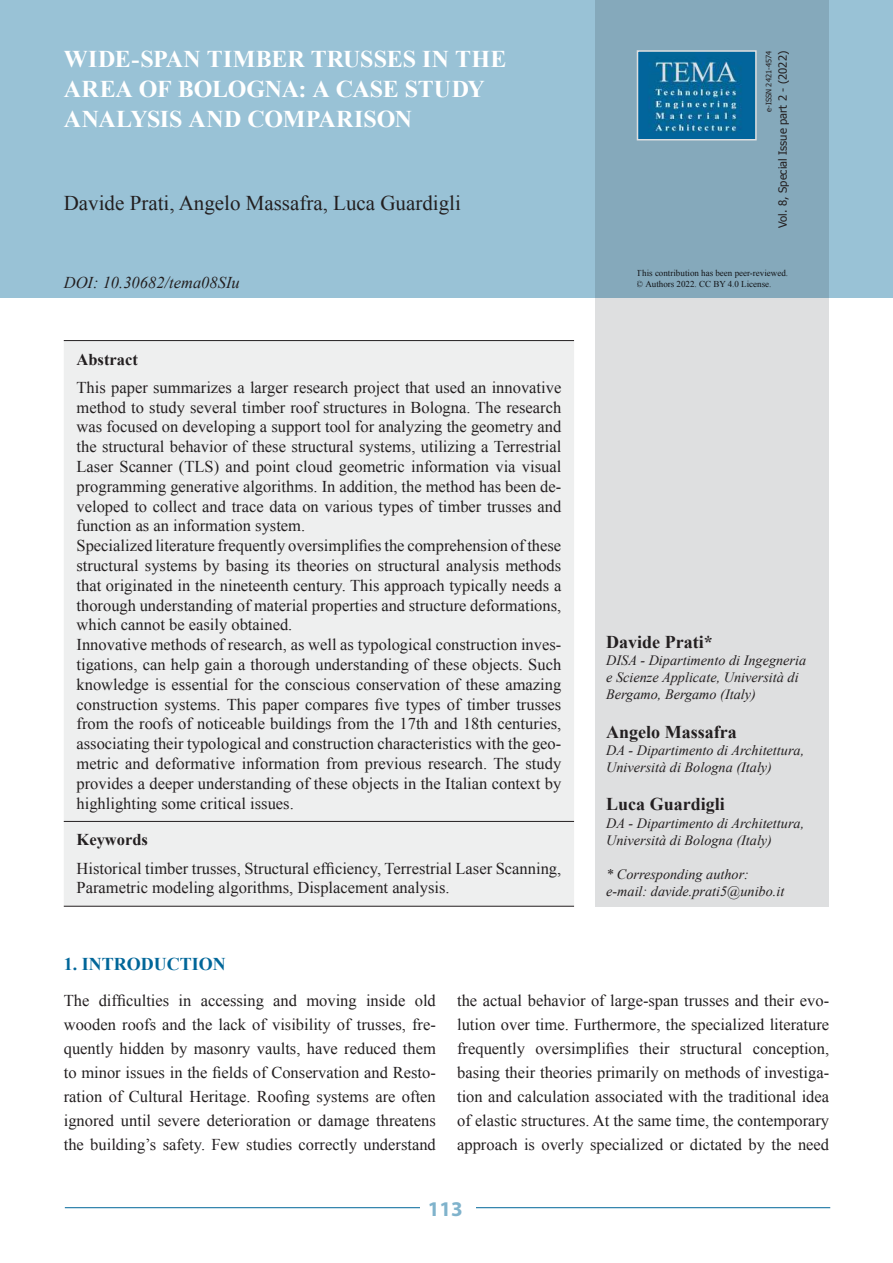
<style>
.page{position:relative;width:893px;height:1263px;background:#fff}
.page>*{position:absolute;margin:0;border:0;box-sizing:border-box;transform-origin:0 0}
.t1{font:700 24px/30px "Times New Roman";letter-spacing:-.005em;color:#fff}
.t2{font:21px "Times New Roman";color:#231f20}
.t3{font:700 21px "Myriad Pro";color:#80b3cc}
.t4{font:700 18px "Times New Roman";color:#231f20}
.t5{font:700 18px "Times New Roman";color:#069}
.t6{font:16.5px/19.8px "Times New Roman";color:#231f20}
.t7{font:italic 16.5px "Times New Roman";color:#231f20}
.t8{font:700 16.5px "Times New Roman";color:#231f20}
.t9{font:italic 14.25px/17.1px "Times New Roman";color:#231f20}
.t10{font:11.25px "Tahoma";color:#231f20}
.t11{font:9px/10.8px "Times New Roman";color:#231f20}
.t12{font:7.5px "Tahoma";color:#231f20}
</style>
<div class="page">
<div style="left:0;top:0;width:893px;height:298px;background:#99c2d6"></div>
<svg style="left:595px;top:0;width:234px;height:906px;background:#c3cfd5"></svg>
<img style="left:640px;top:53px;width:114px;height:84px">
<div style="left:637px;top:50px;width:120px;height:90px;border:2px solid #dedfe0"></div>
<hr style="left:65px;top:1207px;width:765px;height:1px;background:#069">
<div style="left:420px;top:1195px;width:55px;height:25px;background:#fff"></div>
<div style="left:64px;top:341px;width:510px;height:565px;background:#eeefef"></div>
<hr style="left:64px;top:340px;width:510px;height:1px;background:#231f20">
<hr style="left:64px;top:821px;width:510px;height:1px;background:#231f20">
<hr style="left:64px;top:906px;width:510px;height:1px;background:#231f20">
<h1 class="t1" style="left:64px;top:44px;width:444px">WIDE-SPAN TIMBER TRUSSES IN THE<br>AREA OF BOLOGNA: A CASE STUDY<br>ANALYSIS AND COMPARISON</h1>
<p class="t2" style="left:64px;top:189px;width:399px">Davide Prati, Angelo Massafra, Luca Guardigli</p>
<p class="t7" style="left:64px;top:271px;width:177px">DOI: 10.30682/tema08SIu</p>
<p class="t8" style="left:77px;top:348px;width:63px">Abstract</p>
<p class="t6" style="left:77px;top:377px;width:486px">This paper summarizes a larger research project that used an innovative method to study several timber roof structures in Bologna. The research was focused on developing a support tool for analyzing the geometry and the structural behavior of these structural systems, utilizing a Terrestrial Laser Scanner (TLS) and point cloud geometric information via visual programming generative algorithms. In addition, the method has been de&shy;veloped to collect and trace data on various types of timber trusses and function as an information system.<br>Specialized literature frequently oversimplifies the comprehension of these structural systems by basing its theories on structural analysis methods that originated in the nineteenth century. This approach typically needs a thorough understanding of material properties and structure deformations, which cannot be easily obtained.<br>Innovative methods of research, as well as typological construction inves&shy;tigations, can help gain a thorough understanding of these objects. Such knowledge is essential for the conscious conservation of these amazing construction systems. This paper compares five types of timber trusses from the roofs of noticeable buildings from the 17th and 18th centuries, associating their typological and construction characteristics with the geo&shy;metric and deformative information from previous research. The study provides a deeper understanding of these objects in the Italian context by highlighting some critical issues.</p>
<p class="t8" style="left:77px;top:828px;width:73px">Keywords</p>
<p class="t6" style="left:77px;top:858px;width:486px">Historical timber trusses, Structural efficiency, Terrestrial Laser Scanning,<br>Parametric modeling algorithms, Displacement analysis.</p>
<p class="t12" style="left:764px;top:111px;width:62px;rotate:-90deg">e-ISSN 2421-4574</p>
<p class="t10" style="left:775px;top:228px;width:178px;rotate:-90deg">Vol. 8, Special Issue part 2 - (2022)</p>
<p class="t11" style="left:637px;top:268px;width:153px">This contribution has been peer-reviewed. © Authors 2022. CC BY 4.0 License.</p>
<p class="t4" style="left:606px;top:629px;width:108px">Davide Prati*</p>
<p class="t9" style="left:606px;top:651px;width:202px">DISA - Dipartimento di Ingegneria e Scienze Applicate, Università di<br>Bergamo, Bergamo (Italy)</p>
<p class="t4" style="left:606px;top:719px;width:132px">Angelo Massafra</p>
<p class="t9" style="left:606px;top:741px;width:200px">DA - Dipartimento di Architettura,<br>Università di Bologna (Italy)</p>
<p class="t4" style="left:606px;top:792px;width:120px">Luca Guardigli</p>
<p class="t9" style="left:606px;top:814px;width:200px">DA - Dipartimento di Architettura,<br>Università di Bologna (Italy)</p>
<p class="t9" style="left:606px;top:865px;width:180px">* Corresponding author: e-mail: davide.prati5@unibo.it</p>
<p class="t5" style="left:64px;top:951px;width:163px">1. INTRODUCTION</p>
<p class="t6" style="left:64px;top:988px;width:374px;line-height:24px;text-align:justify">The difficulties in accessing and moving inside old wooden roofs and the lack of visibility of trusses, fre&shy;quently hidden by masonry vaults, have reduced them to minor issues in the fields of Conservation and Resto&shy;ration of Cultural Heritage. Roofing systems are often ignored until severe deterioration or damage threatens the building’s safety. Few studies correctly understand</p>
<p class="t6" style="left:457px;top:988px;width:374px;line-height:24px;text-align:justify">the actual behavior of large-span trusses and their evo&shy;lution over time. Furthermore, the specialized literature frequently oversimplifies their structural conception, basing their theories primarily on methods of investiga&shy;tion and calculation associated with the traditional idea of elastic structures. At the same time, the contemporary approach is overly specialized or dictated by the need</p>
<p class="t3" style="left:428px;top:1195px;width:36px">113</p>
</div>
